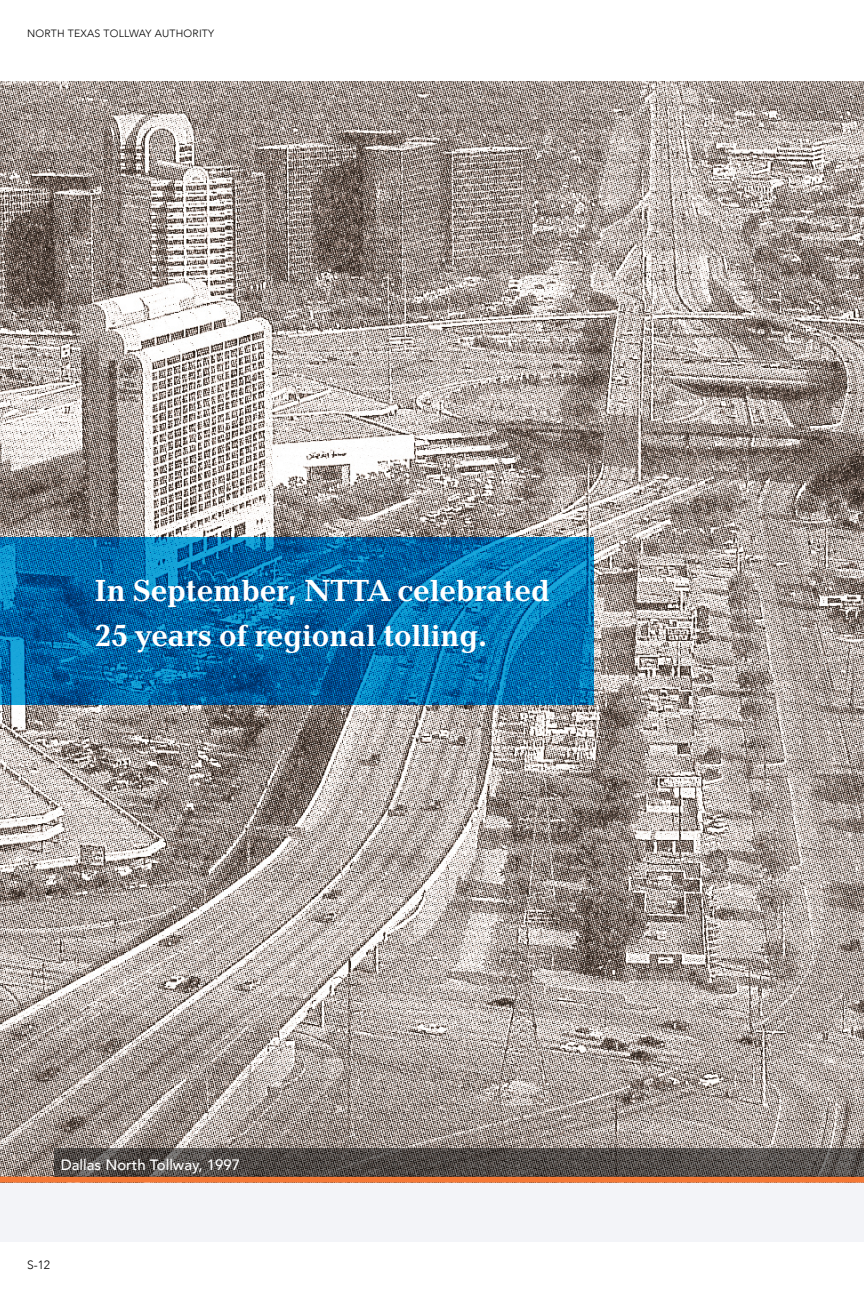
<style>
.page{position:relative;width:864px;height:1296px;background:#fff}
.page>*{position:absolute;margin:0;border:0;box-sizing:border-box;transform-origin:0 0}
.t1{font:700 31.5px/45px "Baltica";color:#fff}
.t2{font:500 15px "Avenir";color:#fff}
.t3{font:300 12px "Avenir";color:#000}
.t4{font:300 10.5px "Avenir";letter-spacing:.02em;color:#000}
</style>
<div class="page">
<div style="left:0;top:82px;width:864px;height:1160px;background:#f3f4f8"></div>
<img style="left:0;top:81px;width:864px;height:1096px">
<svg style="left:0;top:537px;width:594px;height:168px;background:#026baa"></svg>
<div style="left:0;top:1177px;width:864px;height:6px;background:#f47836"></div>
<svg style="left:54px;top:1149px;width:810px;height:28px;background:#514b48"></svg>
<p class="t4" style="left:27px;top:28px;width:189px">NORTH TEXAS TOLLWAY AUTHORITY</p>
<p class="t1" style="left:94px;top:570px;width:457px">In September, NTTA celebrated<br>25 years of regional tolling.</p>
<p class="t2" style="left:61px;top:1152px;width:181px">Dallas North Tollway, 1997</p>
<p class="t3" style="left:27px;top:1258px;width:25px">S-12</p>
</div>
